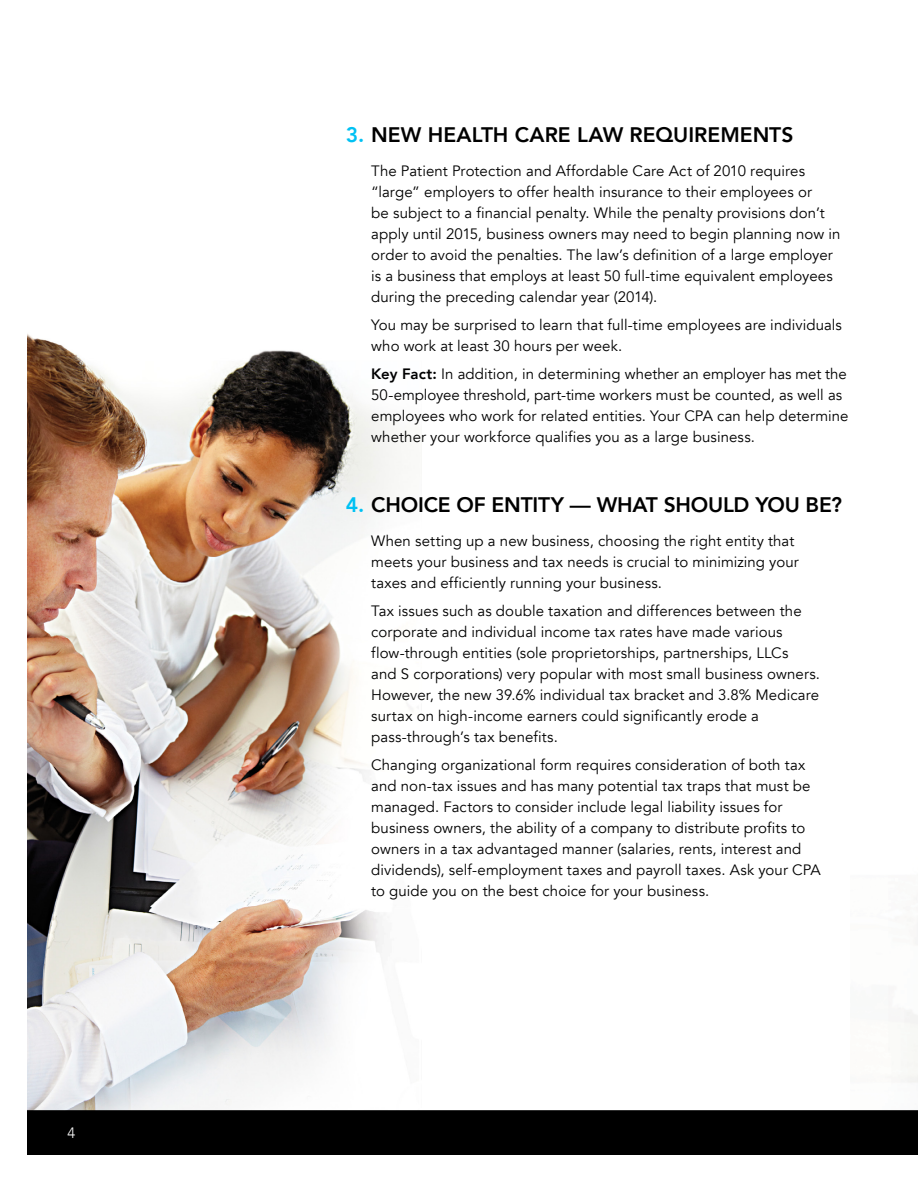
<style>
.page{position:relative;width:918px;height:1188px;background:#fff}
.page>*{position:absolute;margin:0;border:0;box-sizing:border-box;transform-origin:0 0}
.t1{font:800 21px "Avenir LT Com";letter-spacing:-.01em;color:#000}
.t2{font:15px/21px "Avenir LT Com";letter-spacing:.005em;color:#000}
.t3{font:300 15px "Avenir LT Com";color:#fff}
.s1{color:#00c1f3}
.s2{font-weight:800}
</style>
<div class="page">
<img style="left:27px;top:334px;width:386px;height:776px">
<div style="left:27px;top:1110px;width:891px;height:45px;background:#000"></div>
<p class="t3" style="left:67px;top:1124px;width:9px">4</p>
<h1 class="t1" style="left:346px;top:122px;width:447px"><span class="s1">3.</span> NEW HEALTH CARE LAW REQUI REMENTS</h1>
<p class="t2" style="left:371px;top:161px;width:471px">The Patient Protection and Affordable Care Act of 2010 requires “large” employers to offer health insurance to their employees or<br>be subject to a financial penalty. While the penalty provisions don’t apply until 2015, business owners may need to begin planning now in order to avoid the penalties. The law’s definition of a large employer is a business that employs at least 50 full-time equivalent employees during the preceding calendar year (2014).</p>
<p class="t2" style="left:371px;top:315px;width:472px">You may be surprised to learn that full-time employees are individuals who work at least 30 hours per week.</p>
<p class="t2" style="left:371px;top:364px;width:479px"><span class="s2">KEY FACT:</span> In addition, in determining whether an employer has met the 50-employee threshold, part-time workers must be counted, as well as employees who work for related entities. Your CPA can help determine whether your workforce qualifies you as a large business.</p>
<h1 class="t1" style="left:346px;top:492px;width:286px"><span class="s1">4.</span> CHOICE OF ENTITY — WHAT</h1>
<h1 class="t1" style="left:664px;top:492px;width:16px">SHO</h1>
<h1 class="t1" style="left:708px;top:492px;width:135px">ULD YOU BE?</h1>
<p class="t2" style="left:371px;top:531px;width:429px">When setting up a new business, choosing the right entity that meets your business and tax needs is crucial to minimizing your taxes and efficiently running your business.</p>
<p class="t2" style="left:371px;top:601px;width:450px">Tax issues such as double taxation and differences between the corporate and individual income tax rates have made various flow-through entities (sole proprietorships, partnerships, LLCs<br>and S corporations) very popular with most small business owners.<br>However, the new 39.6% individual tax bracket and 3.8% Medicare surtax on high-income earners could significantly erode a pass-through’s tax benefits.</p>
<p class="t2" style="left:371px;top:754px;width:451px">Changing organizational form requires consideration of both tax and non-tax issues and has many potential tax traps that must be managed. Factors to consider include legal liability issues for business owners, the ability of a company to distribute profits to owners in a tax advantaged manner (salaries, rents, interest and dividends), self-employment taxes and payroll taxes. Ask your CPA to guide you on the best choice for your business.</p>
</div>
